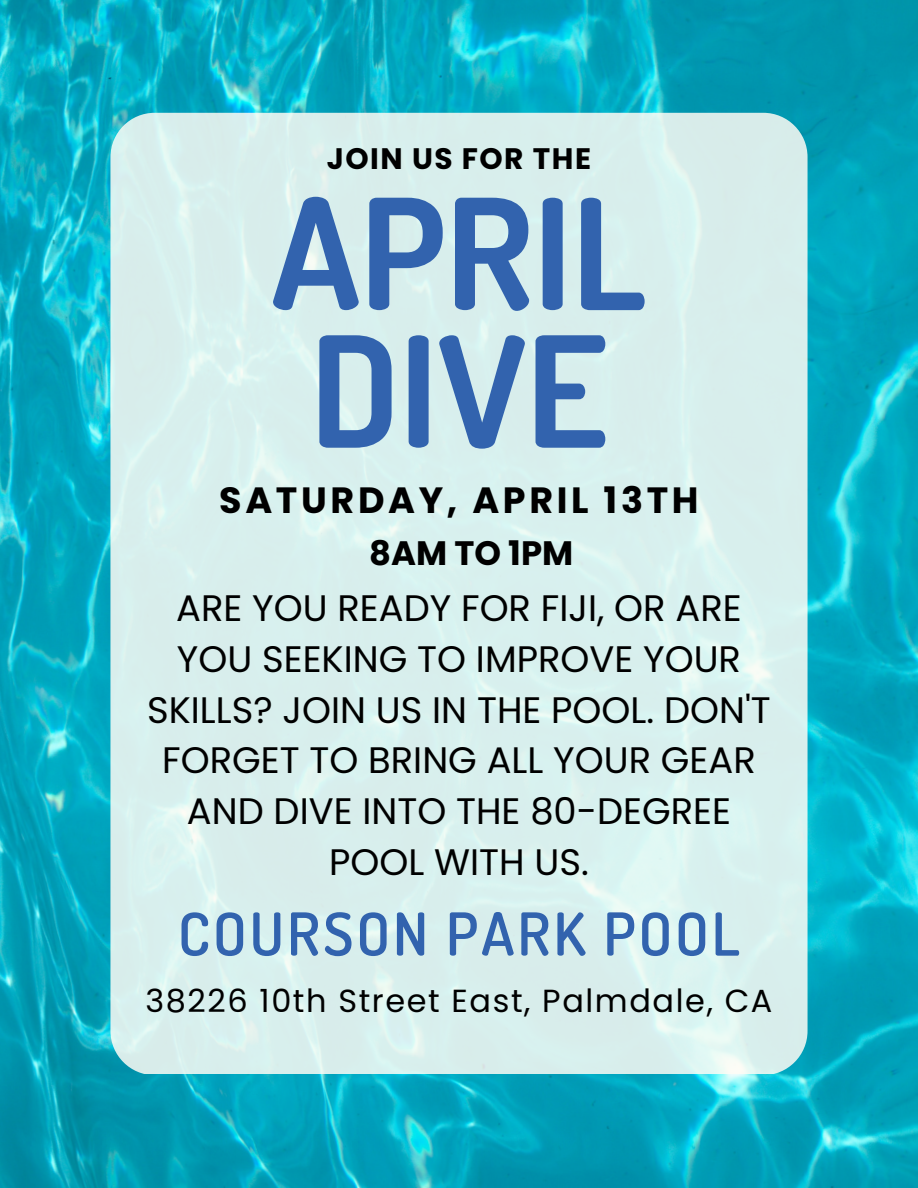
<style>
.page{position:relative;width:918px;height:1188px;background:#fff}
.page>*{position:absolute;margin:0;border:0;box-sizing:border-box;transform-origin:0 0}
.t1{font:700 153.75px/137.6px "Dosis";color:#3263ae}
.t2{font:600 59.25px "Dosis";letter-spacing:.05em;color:#3263ae}
.t3{font:36.9px/50.7px "Poppins";color:#000;text-align:center}
.t4{font:700 36.45px "Poppins";letter-spacing:.1em;color:#000}
.t5{font:700 33.9px "Poppins";color:#000}
.t6{font:31.95px "Poppins";letter-spacing:.05em;color:#000}
.t7{font:700 29.7px "Poppins";letter-spacing:.05em;color:#000}
</style>
<div class="page">
<img style="left:0;top:0;width:918px;height:1188px">
<div style="left:110px;top:113px;width:698px;height:961px;background:#d8efed;border-radius:44px"></div>
<h1 class="t7" style="left:327px;top:138px;width:266px">JOIN US FOR THE</h1>
<h5 class="t1" style="left:272px;top:181px;width:376px">APRIL<br>DIVE</h5>
<h3 class="t4" style="left:219px;top:475px;width:481px">SATURDAY, APRIL 13TH</h3>
<h4 class="t5" style="left:369px;top:530px;width:205px">8AM TO 1PM</h4>
<p class="t3" style="left:147px;top:583px;width:625px">ARE YOU READY FOR FIJI, OR ARE<br>YOU SEEKING TO IMPROVE YOUR<br>SKILLS? JOIN US IN THE POOL. DON'T<br>FORGET TO BRING ALL YOUR GEAR<br>AND DIVE INTO THE 80-DEGREE<br>POOL WITH US.</p>
<h3 class="t2" style="left:178px;top:895px;width:563px">COURSON PARK POOL</h3>
<h2 class="t6" style="left:145px;top:979px;width:629px">38226 10th Street East, Palmdale, CA</h2>
</div>
